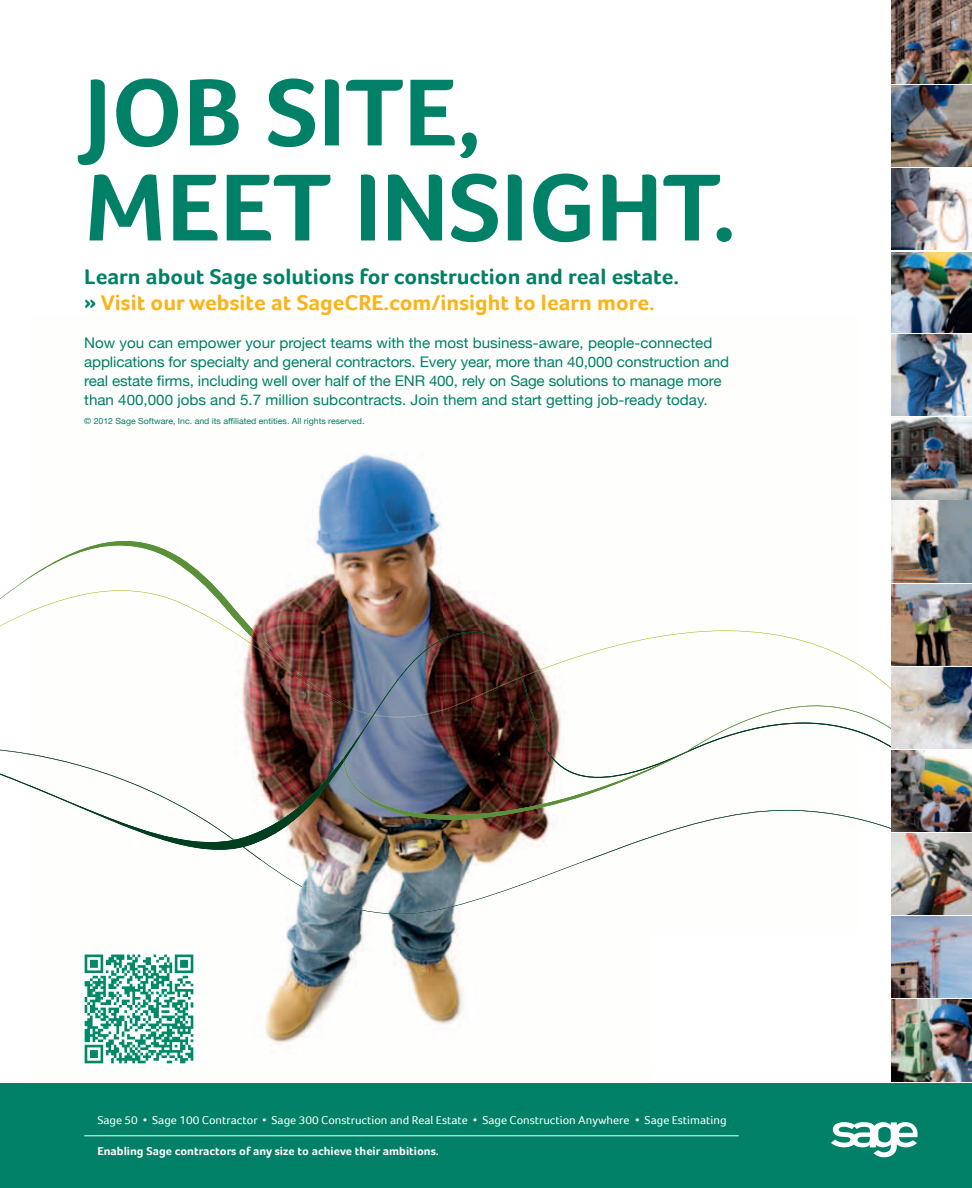
<style>
.page{position:relative;width:972px;height:1188px;background:#fff}
.page>*{position:absolute;margin:0;border:0;box-sizing:border-box;transform-origin:0 0}
.t1{font:700 97.95px/95.1px "Foco";color:#008066;scale:1.04 1}
.t2{font:700 21.9px/26.4px "Foco";color:#008066;scale:1.04 1}
.t3{font:14.7px/19px "Helvetica Neue";letter-spacing:-.01em;color:#008066;scale:1.04 1}
.t4{font:11.7px "Foco";color:#fff;scale:1.04 1}
.t5{font:700 11.7px "Foco";color:#fff;scale:1.04 1}
.t6{font:8.4px "Helvetica Neue";color:#008066;scale:1.04 1}
.s1{color:#fbb316}
</style>
<div class="page">
<img style="left:265px;top:453px;width:199px;height:590px">
<img style="left:260px;top:860px;width:328px;height:54px">
<img style="left:29px;top:541px;width:727px;height:91px">
<img style="left:233px;top:632px;width:658px;height:114px">
<img style="left:0;top:746px;width:343px;height:114px">
<img style="left:343px;top:695px;width:548px;height:165px">
<svg style="left:891px;top:83px;width:81px;height:999px"></svg>
<img style="left:891px;top:0;width:81px;height:83px">
<img style="left:891px;top:1000px;width:81px;height:81px">
<img style="left:891px;top:169px;width:81px;height:81px">
<img style="left:891px;top:85px;width:81px;height:82px">
<img style="left:891px;top:750px;width:81px;height:82px">
<img style="left:891px;top:917px;width:81px;height:81px">
<img style="left:892px;top:335px;width:80px;height:81px">
<img style="left:891px;top:834px;width:81px;height:81px">
<img style="left:891px;top:253px;width:81px;height:79px">
<img style="left:891px;top:418px;width:81px;height:81px">
<img style="left:891px;top:667px;width:81px;height:81px">
<img style="left:891px;top:501px;width:81px;height:81px">
<img style="left:891px;top:584px;width:81px;height:81px">
<div style="left:0;top:1083px;width:972px;height:105px;background:#008066"></div>
<hr style="left:84px;top:1135px;width:655px;height:1px;background:#fff">
<svg style="left:831px;top:1122px;width:87px;height:35px"></svg>
<img style="left:84px;top:954px;width:110px;height:110px">
<p class="t1" style="left:84px;top:64px;width:629px">JOB SITE,<br>MEET INSIGHT.</p>
<p class="t2" style="left:84px;top:263px;width:574px">Learn about Sage solutions for construction and real estate. » <span class="s1">Visit our website at SageCRE.com/insight to learn more.</span></p>
<p class="t3" style="left:84px;top:332px;width:622px">Now you can empower your project teams with the most business-aware, people-connected applications for specialty and general contractors. Every year, more than 40,000 construction and real estate rms, including well over half of the ENR 400, rely on Sage solutions to manage more than 400,000 jobs and 5.7 million subcontracts. Join them and start getting job-ready today.</p>
<p class="t6" style="left:84px;top:413px;width:271px">© 2012 Sage Software, Inc. and its affiliated entities. All rights reserved.</p>
<p class="t4" style="left:97px;top:1113px;width:607px">Sage 50 • Sage 100 Contractor • Sage 300 Construction and Real Estate • Sage Construction Anywhere • Sage Estimating</p>
<p class="t5" style="left:97px;top:1144px;width:330px">Enabling Sage contractors of any size to achieve their ambitions.</p>
</div>
